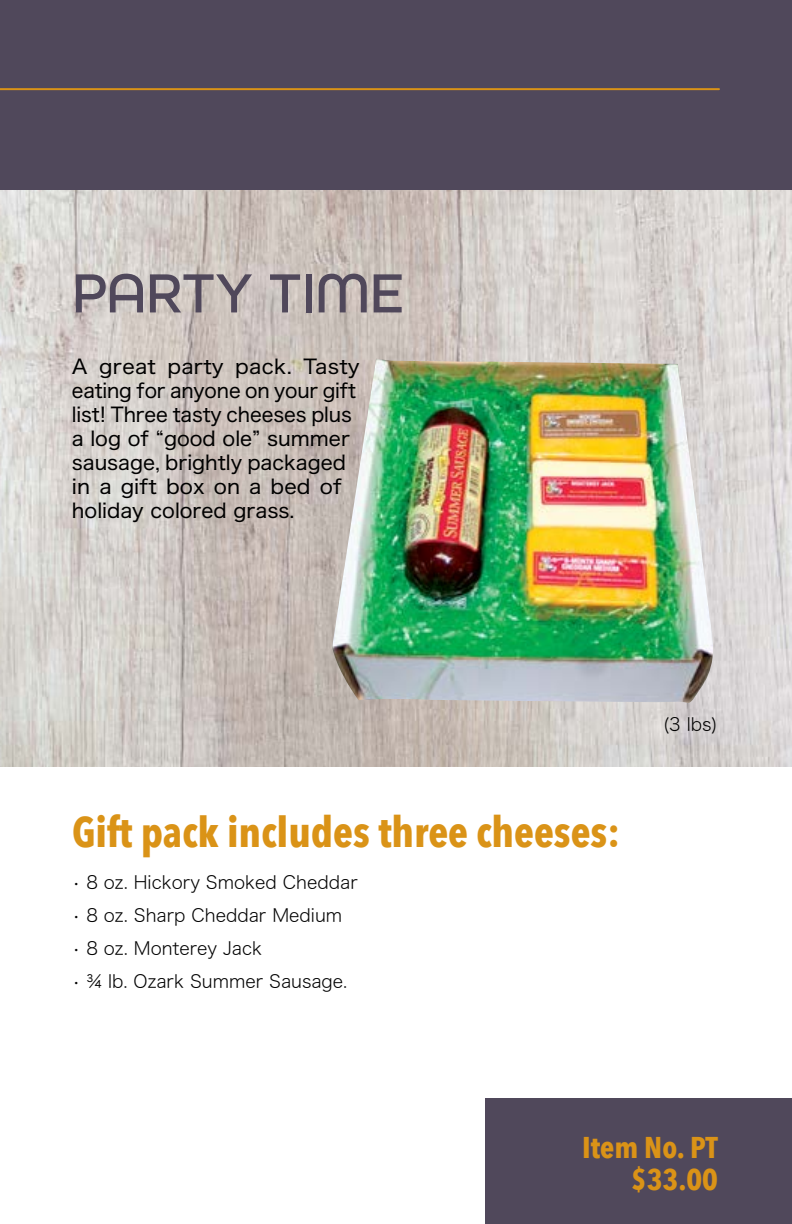
<style>
.page{position:relative;width:792px;height:1224px;background:#fff}
.page>*{position:absolute;margin:0;border:0;box-sizing:border-box;transform-origin:0 0}
.t1{font:500 58.2px "All Round Gothic";color:#50485b}
.t2{font:700 42px "Avenir Next Condensed";color:#da9317}
.t3{font:700 30px/32px "Avenir Next Condensed";color:#da9317;text-align:right}
.t4{font:20px/24px "Hiragino Sans W4";color:#000}
.t5{font:18px "Hiragino Sans W2";color:#000}
</style>
<div class="page">
<div style="left:0;top:0;width:792px;height:190px;background:#50485b"></div>
<hr style="left:0;top:88px;width:719px;height:2px;background:#da9317">
<div style="left:485px;top:1099px;width:307px;height:125px;background:#50485b"></div>
<img style="left:0;top:190px;width:792px;height:576px">
<img style="left:332px;top:359px;width:384px;height:344px">
<h1 class="t1" style="left:72px;top:259px;width:334px">PARTY TIME</h1>
<p class="t4" style="left:72px;top:353px;width:289px">A great party pack. Tasty eating for anyone on your gift list! Three tasty cheeses plus a log of “good ole” summer sausage, brightly packaged in a gift box on a bed of holiday colored grass.</p>
<h2 class="t2" style="left:72px;top:807px;width:550px">Gift pack includes three cheeses:</h2>
<p class="t5" style="left:72px;top:867px;width:287px">• 8 oz. Hickory Smoked Cheddar</p>
<p class="t5" style="left:72px;top:900px;width:272px">• 8 oz. Sharp Cheddar Medium</p>
<p class="t5" style="left:72px;top:933px;width:192px">• 8 oz. Monterey Jack</p>
<p class="t5" style="left:72px;top:966px;width:277px">• ¾ lb. Ozark Summer Sausage.</p>
<p class="t5" style="left:663px;top:709px;width:56px">(3 lbs)</p>
<h3 class="t3" style="left:582px;top:1131px;width:137px">Item No. PT $33.00</h3>
</div>
